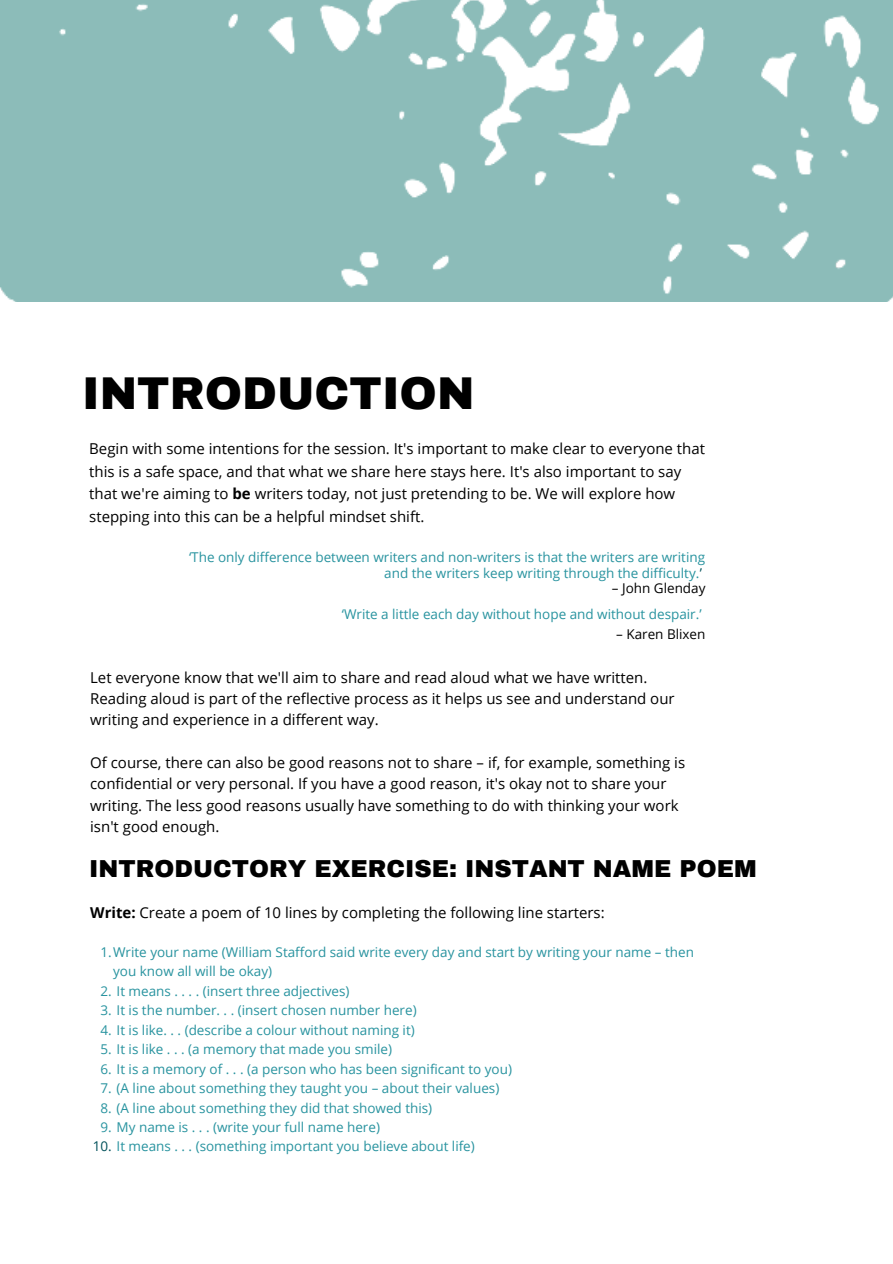
<style>
.page{position:relative;width:893px;height:1264px;background:#fff}
.page>*{position:absolute;margin:0;border:0;box-sizing:border-box;transform-origin:0 0}
.t1{font:900 45px "Archivo";color:#000}
.t2{font:900 24px "Archivo";color:#000}
.t3{font:15px/21.3px "Open Sans";color:#000}
.t4{font:13.5px/15.8px "Open Sans";color:#28939f;text-align:right}
.t5{font:13.5px "Open Sans";color:#000}
.s1{font-weight:700}
.s2{color:#005059}
</style>
<div class="page">
<img style="left:0;top:0;width:892px;height:302px">
<p class="t1" style="left:82px;top:369px;width:394px">INTRODUCTION</p>
<p class="t3" style="left:89px;top:437px;width:617px;line-height:22.5px">Begin with some intentions for the session. It's important to make clear to everyone that this is a safe space, and that what we share here stays here. It's also important to say that we're aiming to <span class="s1">be</span> writers today, not just pretending to be. We will explore how stepping into this can be a helpful mindset shift.</p>
<p class="t4" style="left:189px;top:548px;width:517px">‘The only difference between writers and non-writers is that the writers are writing and the writers keep writing through the difficulty.<span class="s2">’</span></p>
<p class="t5" style="left:611px;top:579px;width:95px">– John Glenday</p>
<p class="t4" style="left:342px;top:606px;width:361px">‘Write a little each day without hope and without despair.’</p>
<p class="t5" style="left:616px;top:625px;width:91px">– Karen Blixen</p>
<p class="t3" style="left:90px;top:666px;width:586px">Let everyone know that we'll aim to share and read aloud what we have written.<br>Reading aloud is part of the reflective process as it helps us see and understand our writing and experience in a different way.</p>
<p class="t3" style="left:90px;top:751px;width:596px">Of course, there can also be good reasons not to share – if, for example, something is confidential or very personal. If you have a good reason, it's okay not to share your writing. The less good reasons usually have something to do with thinking your work isn't good enough.</p>
<p class="t2" style="left:89px;top:855px;width:669px">INTRODUCTORY EXERCISE: INSTANT NAME POEM</p>
<p class="t3" style="left:90px;top:901px;width:516px"><span class="s1">Write:</span> Create a poem of 10 lines by completing the following line starters:</p>
<p class="t4" style="left:113px;top:941px;width:582px;line-height:19.5px;text-align:left;text-indent:-13px">1.Write your name (William Stafford said write every day and start by writing your name – then you know all will be okay)</p>
<p class="t4" style="left:100px;top:982px;width:250px">2. It means . . . . (insert three adjectives)</p>
<p class="t4" style="left:100px;top:1002px;width:318px">3. It is the number. . . (insert chosen number here)</p>
<p class="t4" style="left:100px;top:1021px;width:316px">4. It is like. . . (describe a colour without naming it)</p>
<p class="t4" style="left:100px;top:1041px;width:293px">5. It is like . . . (a memory that made you smile)</p>
<p class="t4" style="left:100px;top:1060px;width:413px">6. It is a memory of . . . (a person who has been significant to you)</p>
<p class="t4" style="left:100px;top:1079px;width:400px">7. (A line about something they taught you – about their values)</p>
<p class="t4" style="left:100px;top:1099px;width:333px">8. (A line about something they did that showed this)</p>
<p class="t4" style="left:100px;top:1118px;width:281px">9. My name is . . . (write your full name here)</p>
<p class="t4" style="left:93px;top:1138px;width:383px"><span class="s2">10.</span> It means . . . (something important you believe about life)</p>
</div>
